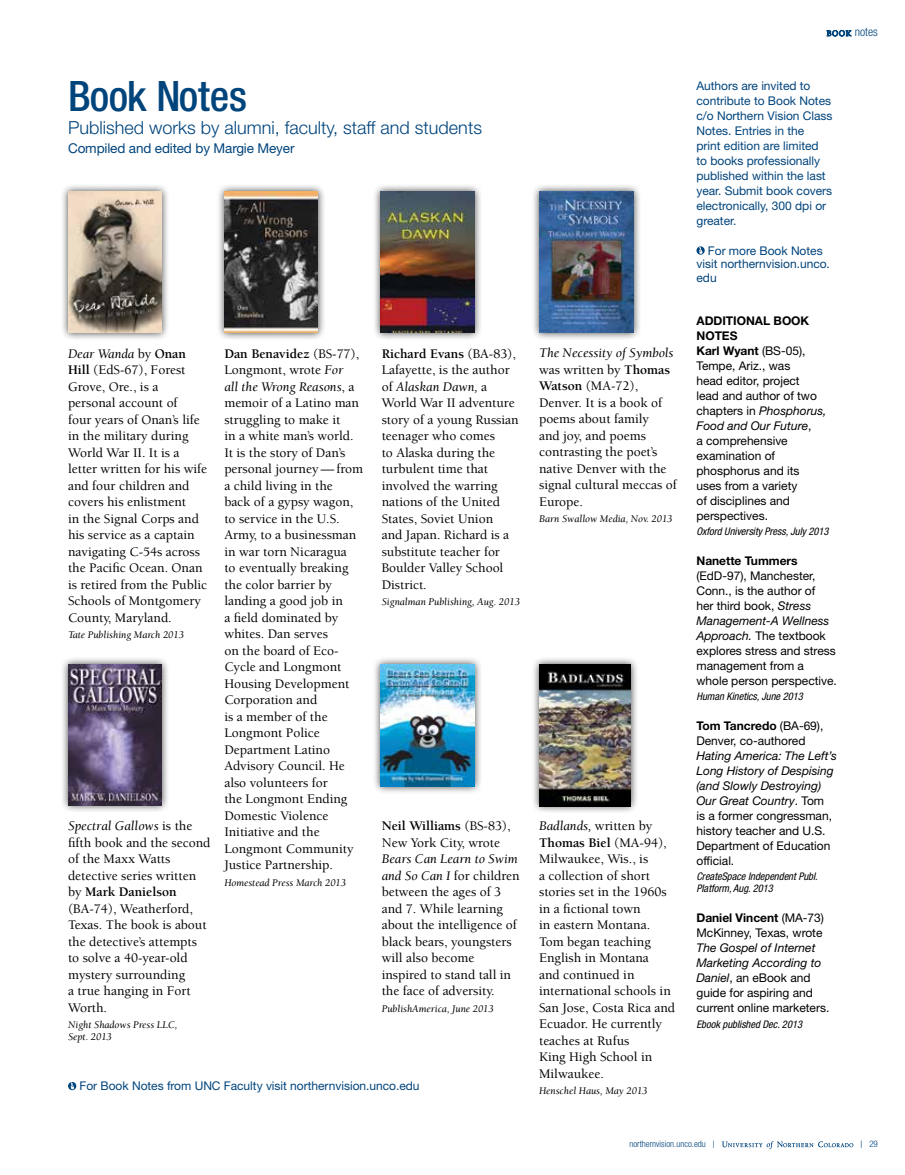
<style>
.page{position:relative;width:905px;height:1175px;background:#fff}
.page>*{position:absolute;margin:0;border:0;box-sizing:border-box;transform-origin:0 0}
.t1{font:500 condensed 42px "Helvetica Neue LT Std";color:#00447c}
.t2{font:300 18px "Helvetica Neue LT Std";color:#00447c}
.t3{font:500 13.5px/16.5px "Berkeley";color:#000}
.t4{font:13.5px "Helvetica Neue LT Std";letter-spacing:-.01em;color:#00447c}
.t5{font:12px/15px "Helvetica Neue LT Std";color:#000}
.t6{font:12px/15px "Helvetica Neue LT Std";color:#00447c}
.t7{font:italic 12px/15px "Helvetica Neue LT Std";color:#000}
.t8{font:700 12px "Helvetica Neue LT Std";color:#000}
.t9{font:300 condensed 12px "Helvetica Neue LT Std";color:#00447c}
.t10{font:italic 10.5px/12px "Berkeley";color:#000}
.t11{font:italic condensed 10.5px/12px "Helvetica Neue LT Std";color:#000}
.t12{font:300 condensed 9px "Helvetica Neue LT Std";color:#00447c}
.s1{font-weight:400;font-style:italic}
.s2{font-weight:700}
.s3{font-family:"Berkeley";font-weight:500;font-stretch:normal;font-size:8.4px}
.s4{font-style:italic}
.s5{font-style:normal}
.s6{font-family:"Berkeley";font-weight:500;font-stretch:normal}
</style>
<div class="page">
<svg style="left:721px;top:1141px;width:132px;height:8px"></svg>
<div style="left:60px;top:183px;width:110px;height:158px;background:#000;opacity:.75"></div>
<img style="left:68px;top:191px;width:94px;height:142px">
<div style="left:60px;top:656px;width:110px;height:157px;background:#000;opacity:.75"></div>
<img style="left:68px;top:664px;width:94px;height:141px">
<div style="left:216px;top:183px;width:110px;height:158px;background:#000;opacity:.75"></div>
<img style="left:224px;top:191px;width:93px;height:142px">
<div style="left:531px;top:183px;width:110px;height:158px;background:#000;opacity:.75"></div>
<img style="left:539px;top:191px;width:94px;height:142px">
<div style="left:531px;top:656px;width:108px;height:158px;background:#000;opacity:.75"></div>
<img style="left:539px;top:664px;width:91px;height:142px">
<div style="left:372px;top:183px;width:111px;height:158px;background:#000;opacity:.75"></div>
<img style="left:380px;top:191px;width:95px;height:142px">
<div style="left:372px;top:656px;width:111px;height:138px;background:#000;opacity:.75"></div>
<img style="left:380px;top:664px;width:95px;height:122px">
<svg style="left:696px;top:246px;width:8px;height:9px"></svg>
<svg style="left:699px;top:247px;width:3px;height:7px"></svg>
<svg style="left:826px;top:30px;width:25px;height:6px"></svg>
<svg style="left:68px;top:1081px;width:8px;height:9px"></svg>
<svg style="left:71px;top:1082px;width:3px;height:7px"></svg>
<h1 class="t1" style="left:68px;top:71px;width:181px">Book Notes</h1>
<h2 class="t2" style="left:68px;top:116px;width:415px">Published works by alumni, faculty, staff and students</h2>
<p class="t4" style="left:68px;top:140px;width:228px">Compiled and edited by Margie Meyer</p>
<p class="t3" style="left:68px;top:345px;width:141px"><span class="s1">Dear Wanda</span> by <span class="s2">Onan<br>Hill</span> (EdS-67), Forest<br>Grove, Ore., is a personal account of<br>four years of Onan’s life in the military during<br>World War II. It is a letter written for his wife and four children and covers his enlistment<br>in the Signal Corps and his service as a captain navigating C-54s across the Pacific Ocean. Onan is retired from the Public<br>Schools of Montgomery<br>County, Maryland.</p>
<p class="t10" style="left:68px;top:629px;width:117px">Tate Publishing March 2013</p>
<p class="t3" style="left:68px;top:818px;width:144px"><span class="s1">Spectral Gallows</span> is the fifth book and the second of the Maxx Watts detective series written by <span class="s2">Mark Danielson </span>(BA-74), Weatherford,<br>Texas. The book is about the detective’s attempts to solve a 40-year-old mystery surrounding<br>a true hanging in Fort<br>Worth.</p>
<p class="t10" style="left:68px;top:1019px;width:111px">Night Shadows Press LLC,<br>Sept. 2013</p>
<p class="t3" style="left:224px;top:345px;width:140px"><span class="s2">Dan Benavidez</span> (BS-77),<br>Longmont, wrote <span class="s1">For<br>all the Wrong Reasons</span>, a memoir of a Latino man struggling to make it<br>in a white man’s world.<br>It is the story of Dan’s personal journey — from a child living in the<br>back of a gypsy wagon, to service in the U.S.<br>Army, to a businessman in war torn Nicaragua<br>to eventually breaking the color barrier by landing a good job in<br>a field dominated by whites. Dan serves<br>on the board of Eco-<br>Cycle and Longmont<br>Housing Development<br>Corporation and<br>is a member of the<br>Longmont Police<br>Department Latino<br>Advisory Council. He also volunteers for<br>the Longmont Ending<br>Domestic Violence<br>Initiative and the<br>Longmont Community<br>Justice Partnership.</p>
<p class="t10" style="left:224px;top:876px;width:123px">Homestead Press March 2013</p>
<p class="t3" style="left:382px;top:345px;width:138px"><span class="s2">Richard Evans</span> (BA-83),<br>Lafayette, is the author of <span class="s1">Alaskan Dawn,</span> a<br>World War II adventure story of a young Russian teenager who comes<br>to Alaska during the turbulent time that involved the warring nations of the United<br>States, Soviet Union<br>and Japan. Richard is a substitute teacher for<br>Boulder Valley School<br>District.</p>
<p class="t10" style="left:382px;top:596px;width:140px">Signalman Publishing, Aug. 2013</p>
<p class="t3" style="left:382px;top:818px;width:130px"><span class="s2">Neil Williams</span> (BS-83),<br>New York City, wrote</p>
<p class="t3" style="left:382px;top:851px;width:139px"><span class="s1">Bears Can Learn to Swim and So Can I</span> for children between the ages of 3 and 7. While learning about the intelligence of black bears, youngsters will also become inspired to stand tall in the face of adversity.</p>
<p class="t10" style="left:382px;top:1002px;width:113px">PublishAmerica, June 2013</p>
<p class="t6" style="left:79px;top:1078px;width:341px">For Book Notes from UNC Faculty visit northernvision.unco.edu</p>
<p class="t3" style="left:539px;top:345px;width:139px"><span class="s1">The Necessity of Symbols </span>was written by <span class="s2">Thomas<br>Watson</span> (MA-72),<br>Denver. It is a book of poems about family<br>and joy, and poems contrasting the poet’s native Denver with the signal cultural meccas of<br>Europe.</p>
<p class="t10" style="left:539px;top:513px;width:135px">Barn Swallow Media, Nov. 2013</p>
<p class="t3" style="left:539px;top:818px;width:138px"><span class="s1">Badlands,</span> written by<br><span class="s2">Thomas Biel</span> (MA-94),<br>Milwaukee, Wis., is<br>a collection of short stories set in the 1960s in a fictional town<br>in eastern Montana.<br>Tom began teaching<br>English in Montana<br>and continued in international schools in<br>San Jose, Costa Rica and<br>Ecuador. He currently teaches at Rufus<br>King High School in<br>Milwaukee.</p>
<p class="t10" style="left:539px;top:1085px;width:110px">Henschel Haus, May 2013</p>
<p class="t9" style="left:826px;top:25px;width:53px"><span class="s3">book</span> notes</p>
<p class="t6" style="left:696px;top:78px;width:138px">Authors are invited to contribute to Book Notes c/o Northern Vision Class<br>Notes. Entries in the<br>print edition are limited<br>to books professionally published within the last year. Submit book covers electronically, 300 dpi or greater.</p>
<p class="t6" style="left:696px;top:243px;width:135px;line-height:13.5px;text-indent:11px">For more Book Notes visit northernvision.unco. edu</p>
<p class="t8" style="left:696px;top:313px;width:10px">Add</p>
<p class="t5" style="left:696px;top:313px;width:131px;text-indent:26px"><span class="s2">itional Book<br>Notes<br>Karl Wyant</span> (BS-05),<br>Tempe, Ariz., was<br>head editor, project<br>lead and author of two chapters in <span class="s4">Phosphorus,<br>Food and Our Future</span>,<br>a comprehensive examination of phosphorus and its uses from a variety<br>of disciplines and perspectives.</p>
<p class="t11" style="left:696px;top:526px;width:134px">Oxford University Press, July 2013</p>
<p class="t8" style="left:696px;top:553px;width:103px">Nanette Tummers</p>
<p class="t5" style="left:696px;top:568px;width:142px">(EdD-97), Manchester,<br>Conn., is the author of<br>her third book, <span class="s4">Stress<br>Management-A Wellness<br>Approach.</span> The textbook explores stress and stress management from a whole person perspective.</p>
<p class="t11" style="left:696px;top:691px;width:108px">Human Kinetics, June 2013</p>
<p class="t5" style="left:696px;top:718px;width:128px"><span class="s2">Tom Tancredo</span> (BA-69),<br>Denver, co-authored</p>
<p class="t7" style="left:696px;top:748px;width:142px">Hating America: The Left’s<br>Long History of Despising (and Slowly Destroying)<br>Our Great Country<span class="s5">. Tom<br>is a former congressman, history teacher and U.S.<br>Department of Education official.</span></p>
<p class="t11" style="left:696px;top:871px;width:123px">CreateSpace Independent Publ.<br>Platform, Aug. 2013</p>
<p class="t5" style="left:696px;top:910px;width:129px"><span class="s2">Daniel Vincent</span> (MA-73)<br>McKinney, Texas, wrote</p>
<p class="t5" style="left:696px;top:940px;width:134px"><span class="s4">The Gospel of Internet<br>Marketing According to<br>Daniel</span>, an eBook and guide for aspiring and current online marketers.</p>
<p class="t11" style="left:696px;top:1018px;width:107px">Ebook published Dec. 2013</p>
<p class="t12" style="left:629px;top:1138px;width:87px">northernvision.unco.edu <span class="s6">|</span></p>
<p class="t12" style="left:860px;top:1138px;width:19px"><span class="s6">|</span> 29</p>
</div>
